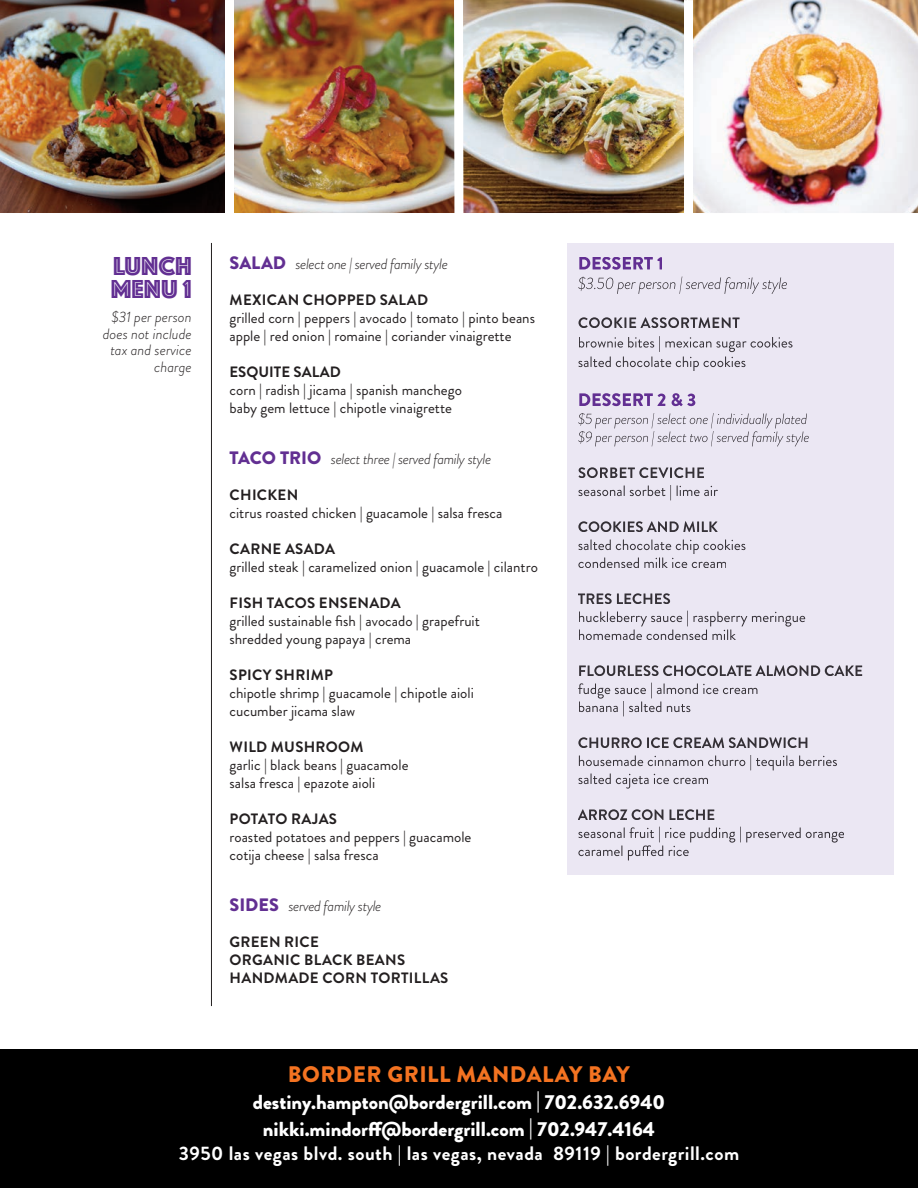
<style>
.page{position:relative;width:918px;height:1188px;background:#fff}
.page>*{position:absolute;margin:0;border:0;box-sizing:border-box;transform-origin:0 0}
.t1{font:27px/23.4px "Phosphate Pro Inline";color:#622f92}
.t2{font:900 22.5px "Brandon Grotesque";letter-spacing:.02em;color:#f47321}
.t3{font:900 20.25px/27px "Brandon Grotesque";color:#fff;text-align:center}
.t4{font:700 19.5px "Brandon Grotesque";letter-spacing:.025em;color:#fff}
.t5{font:15px/18px "Brandon Grotesque";color:#231f20}
.t6{font:700 15px/18px "Brandon Grotesque";letter-spacing:.02em;color:#231f20}
.t7{font:italic 300 15px "Brandon Grotesque";letter-spacing:-.025em;color:#231f20}
.t8{font:italic 300 15px/16.5px "Brandon Grotesque";color:#231f20;text-align:right}
.t9{font:700 15px "Brandon Grotesque";color:#231f20}
.s1{font-weight:900;font-style:normal;font-size:18px;color:#622f92}
</style>
<div class="page">
<img style="left:463px;top:0;width:221px;height:213px">
<img style="left:234px;top:0;width:220px;height:213px">
<img style="left:693px;top:0;width:225px;height:213px">
<img style="left:0;top:0;width:225px;height:213px">
<div style="left:0;top:1050px;width:918px;height:138px;background:#000"></div>
<hr style="left:211px;top:243px;width:1px;height:763px;background:#231f20">
<div style="left:567px;top:243px;width:327px;height:632px;background:#ebe7f3"></div>
<svg style="left:579px;top:257px;width:83px;height:13px"></svg>
<svg style="left:578px;top:276px;width:73px;height:18px"></svg>
<svg style="left:579px;top:317px;width:119px;height:11px"></svg>
<svg style="left:579px;top:337px;width:70px;height:11px"></svg>
<svg style="left:578px;top:356px;width:65px;height:11px"></svg>
<svg style="left:579px;top:393px;width:116px;height:13px"></svg>
<svg style="left:578px;top:413px;width:57px;height:33px"></svg>
<svg style="left:579px;top:467px;width:115px;height:11px"></svg>
<svg style="left:578px;top:485px;width:63px;height:11px"></svg>
<svg style="left:578px;top:521px;width:130px;height:11px"></svg>
<svg style="left:578px;top:539px;width:65px;height:11px"></svg>
<svg style="left:578px;top:557px;width:73px;height:11px"></svg>
<svg style="left:578px;top:593px;width:92px;height:11px"></svg>
<svg style="left:579px;top:611px;width:73px;height:29px"></svg>
<svg style="left:579px;top:665px;width:117px;height:11px"></svg>
<svg style="left:578px;top:683px;width:61px;height:33px"></svg>
<svg style="left:578px;top:737px;width:123px;height:11px"></svg>
<svg style="left:579px;top:755px;width:64px;height:11px"></svg>
<svg style="left:578px;top:773px;width:55px;height:16px"></svg>
<svg style="left:578px;top:809px;width:127px;height:11px"></svg>
<svg style="left:578px;top:827px;width:58px;height:11px"></svg>
<svg style="left:578px;top:845px;width:66px;height:15px"></svg>
<h1 class="t1" style="left:111px;top:257px;width:83px">LUNCH<br>MENU 1</h1>
<p class="t8" style="left:103px;top:311px;width:90px">$31 per person does not include tax and service charge</p>
<p class="t7" style="left:230px;top:259px;width:220px"><span class="s1">SALAD</span> select one | served family style</p>
<p class="t6" style="left:230px;top:293px;width:200px">MEXICAN CHOPPED SALAD</p>
<p class="t5" style="left:230px;top:311px;width:307px">grilled corn | peppers | avocado | tomato | pinto beans apple | red onion | romaine | coriander vinaigrette</p>
<p class="t9" style="left:230px;top:367px;width:113px">ESQUITE SALAD</p>
<p class="t5" style="left:230px;top:383px;width:234px">corn | radish | jicama | spanish manchego baby gem lettuce | chipotle vinaigrette</p>
<p class="t7" style="left:230px;top:454px;width:263px"><span class="s1">TACO TRIO</span> select three | served family style</p>
<p class="t6" style="left:230px;top:488px;width:70px">CHICKEN</p>
<p class="t5" style="left:230px;top:506px;width:274px">citrus roasted chicken | guacamole | salsa fresca</p>
<p class="t6" style="left:230px;top:542px;width:107px">CARNE ASADA</p>
<p class="t5" style="left:230px;top:560px;width:310px">grilled steak | caramelized onion | guacamole | cilantro</p>
<p class="t6" style="left:230px;top:596px;width:173px">FISH TACOS ENSENADA</p>
<p class="t5" style="left:230px;top:614px;width:252px">grilled sustainable fish | avocado | grapefruit shredded young papaya | crema</p>
<p class="t6" style="left:230px;top:668px;width:105px">SPICY SHRIMP</p>
<p class="t5" style="left:230px;top:686px;width:246px">chipotle shrimp | guacamole | chipotle aioli cucumber jicama slaw</p>
<p class="t6" style="left:230px;top:740px;width:136px">WILD MUSHROOM</p>
<p class="t5" style="left:230px;top:758px;width:181px">garlic | black beans | guacamole salsa fresca | epazote aioli</p>
<p class="t6" style="left:230px;top:812px;width:109px">POTATO RAJAS</p>
<p class="t5" style="left:230px;top:830px;width:243px">roasted potatoes and peppers | guacamole cotija cheese | salsa fresca</p>
<p class="t7" style="left:230px;top:901px;width:154px"><span class="s1">SIDES</span> served family style</p>
<p class="t6" style="left:230px;top:935px;width:220px">GREEN RICE<br>ORGANIC BLACK BEANS<br>HANDMADE CORN TORTILLAS</p>
<h2 class="t2" style="left:288px;top:1066px;width:343px">BORDER GRILL MANDALAY BAY</h2>
<h3 class="t3" style="left:253px;top:1091px;width:414px">destiny.hampton@bordergrill.com | 702.632.6940 nikki.mindorff@bordergrill.com | 702.947.4164</h3>
<h3 class="t4" style="left:179px;top:1146px;width:562px">3950 las vegas blvd. south | las vegas, nevada 89119 | bordergrill.com</h3>
</div>
